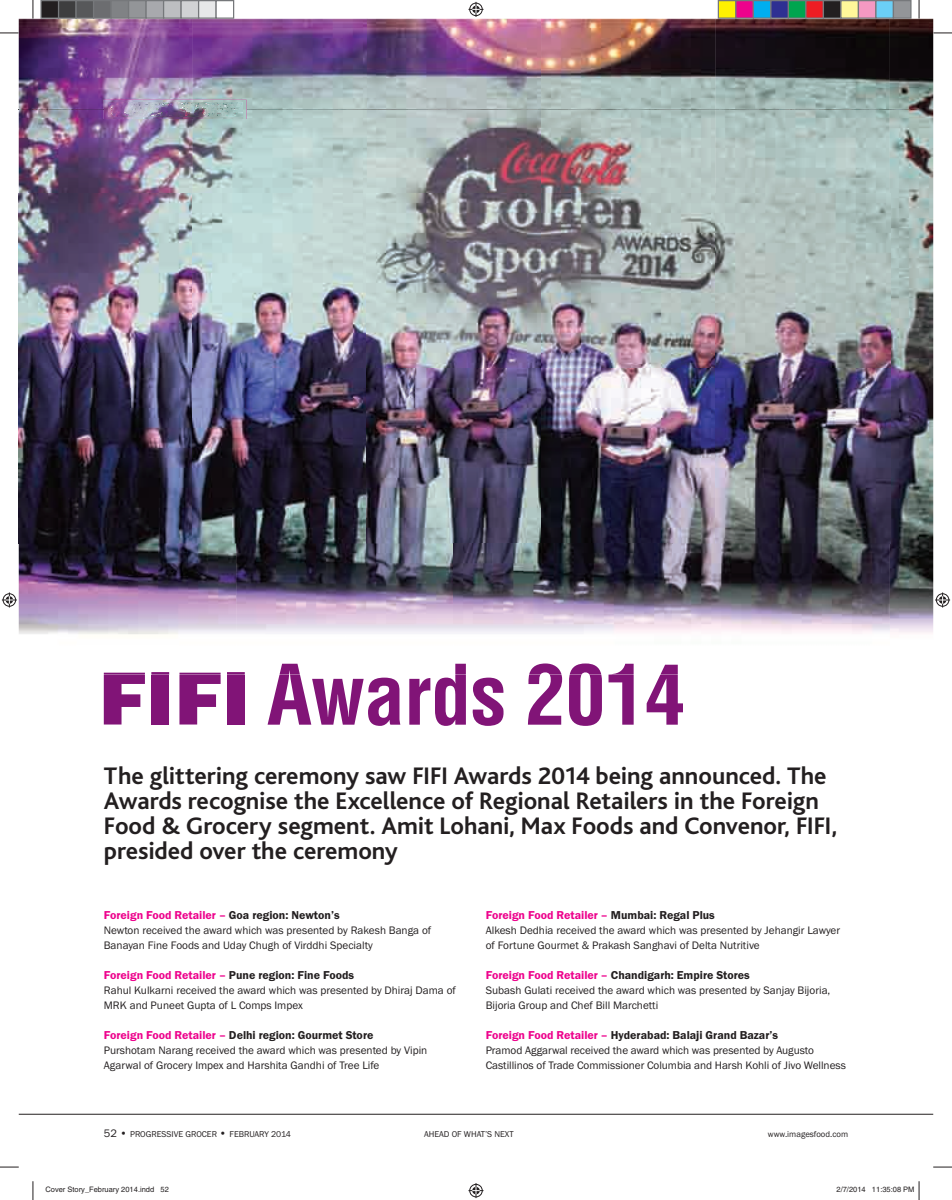
<style>
.page{position:relative;width:952px;height:1200px;background:#fff}
.page>*{position:absolute;margin:0;border:0;box-sizing:border-box;transform-origin:0 0}
.t1{font:700 condensed 81.25px "Helvetica";letter-spacing:-.01em;color:#811477}
.t2{font:700 25px/25px "Bliss";color:#231f20}
.t3{font:900 18.75px "Zurich BT";letter-spacing:-.05em;color:#b5b0cd}
.t4{font:600 11.88px "Franklin Gothic";color:#231f20}
.t5{font:600 11.88px "Franklin Gothic";color:#ed028c}
.t6{font:11.25px/15px "Franklin Gothic";color:#231f20}
.t7{font:8.75px "Franklin Gothic";color:#231f20}
.t8{font:7.5px "Helvetica";color:#231f20}
.s1{color:#9157a3}
.s2{color:#b9bacf}
.s3{color:#968da5}
.s4{color:#c2bed1}
.s5{color:#e9f2f4}
.s6{color:#aecdcb}
.s7{color:#80aea9}
.s8{color:#a0c0ba}
.s9{color:#80b6ad}
.s10{font-weight:900;font-stretch:normal}
.s11{color:#231f20}
.s12{color:#ed028c}
.s13{font-size:11.25px}
</style>
<div class="page">
<hr style="left:19px;top:1114px;width:914px;height:1px;background:#231f20">
<img style="left:19px;top:19px;width:870px;height:524px">
<img style="left:889px;top:19px;width:44px;height:614px">
<img style="left:19px;top:543px;width:435px;height:132px">
<img style="left:454px;top:543px;width:218px;height:91px">
<img style="left:672px;top:543px;width:218px;height:91px">
<img style="left:19px;top:109px;width:900px;height:1px">
<img style="left:104px;top:100px;width:142px;height:19px">
<img style="left:109px;top:102px;width:133px;height:14px">
<img style="left:104px;top:672px;width:141px;height:3px">
<img style="left:267px;top:663px;width:12px;height:12px">
<img style="left:279px;top:663px;width:399px;height:12px">
<svg style="left:0;top:32px;width:19px;height:2px"></svg>
<svg style="left:933px;top:32px;width:19px;height:2px"></svg>
<svg style="left:0;top:1166px;width:19px;height:2px"></svg>
<svg style="left:933px;top:1166px;width:19px;height:2px"></svg>
<svg style="left:32px;top:0;width:2px;height:19px"></svg>
<svg style="left:32px;top:1181px;width:2px;height:19px"></svg>
<svg style="left:918px;top:0;width:2px;height:19px"></svg>
<svg style="left:468px;top:2px;width:15px;height:15px"></svg>
<svg style="left:468px;top:1183px;width:15px;height:15px"></svg>
<svg style="left:2px;top:592px;width:15px;height:15px"></svg>
<svg style="left:935px;top:592px;width:15px;height:15px"></svg>
<div style="left:41px;top:1px;width:18px;height:17px;background:#231f20"></div>
<div style="left:40px;top:0;width:19px;height:19px;border:1px solid #76787b"></div>
<div style="left:59px;top:1px;width:17px;height:17px;background:#3e3e3f"></div>
<div style="left:58px;top:0;width:19px;height:19px;border:1px solid #76787b"></div>
<div style="left:76px;top:1px;width:18px;height:17px;background:#57585a"></div>
<div style="left:75px;top:0;width:19px;height:19px;border:1px solid #76787b"></div>
<div style="left:94px;top:1px;width:17px;height:17px;background:#6c6d70"></div>
<div style="left:93px;top:0;width:19px;height:19px;border:1px solid #76787b"></div>
<div style="left:111px;top:1px;width:18px;height:17px;background:#808285"></div>
<div style="left:110px;top:0;width:19px;height:19px;border:1px solid #76787b"></div>
<div style="left:129px;top:1px;width:17px;height:17px;background:#939598"></div>
<div style="left:128px;top:0;width:19px;height:19px;border:1px solid #76787b"></div>
<div style="left:146px;top:1px;width:18px;height:17px;background:#a8a9ad"></div>
<div style="left:145px;top:0;width:19px;height:19px;border:1px solid #76787b"></div>
<div style="left:164px;top:1px;width:17px;height:17px;background:#bdbec1"></div>
<div style="left:163px;top:0;width:19px;height:19px;border:1px solid #76787b"></div>
<div style="left:181px;top:1px;width:18px;height:17px;background:#d1d2d4"></div>
<div style="left:180px;top:0;width:19px;height:19px;border:1px solid #76787b"></div>
<div style="left:199px;top:1px;width:17px;height:17px;background:#e7e8e9"></div>
<div style="left:198px;top:0;width:19px;height:19px;border:1px solid #76787b"></div>
<div style="left:215px;top:0;width:19px;height:19px;border:1px solid #76787b"></div>
<div style="left:718px;top:1px;width:18px;height:17px;background:#fff101"></div>
<div style="left:718px;top:0;width:18px;height:19px;border:1px solid #76787b"></div>
<div style="left:736px;top:1px;width:17px;height:17px;background:#ed028c"></div>
<div style="left:735px;top:0;width:19px;height:19px;border:1px solid #76787b"></div>
<div style="left:753px;top:1px;width:18px;height:17px;background:#00aeef"></div>
<div style="left:752px;top:0;width:19px;height:19px;border:1px solid #76787b"></div>
<div style="left:771px;top:1px;width:17px;height:17px;background:#2e3092"></div>
<div style="left:770px;top:0;width:19px;height:19px;border:1px solid #76787b"></div>
<div style="left:788px;top:1px;width:18px;height:17px;background:#00a54f"></div>
<div style="left:788px;top:0;width:18px;height:19px;border:1px solid #76787b"></div>
<div style="left:806px;top:1px;width:17px;height:17px;background:#ee1d23"></div>
<div style="left:805px;top:0;width:19px;height:19px;border:1px solid #76787b"></div>
<div style="left:823px;top:1px;width:18px;height:17px;background:#231f20"></div>
<div style="left:822px;top:0;width:19px;height:19px;border:1px solid #76787b"></div>
<div style="left:841px;top:1px;width:17px;height:17px;background:#fff79a"></div>
<div style="left:840px;top:0;width:19px;height:19px;border:1px solid #76787b"></div>
<div style="left:858px;top:1px;width:18px;height:17px;background:#f499c2"></div>
<div style="left:858px;top:0;width:18px;height:19px;border:1px solid #76787b"></div>
<div style="left:876px;top:1px;width:17px;height:17px;background:#6bcff6"></div>
<div style="left:875px;top:0;width:19px;height:19px;border:1px solid #76787b"></div>
<div style="left:893px;top:1px;width:18px;height:17px;background:#939598"></div>
<div style="left:892px;top:0;width:19px;height:19px;border:1px solid #76787b"></div>
<svg style="left:918px;top:1181px;width:2px;height:19px"></svg>
<h3 class="t3" style="left:108px;top:103px;width:136px">C<span class="s1">O</span><span class="s2">V</span><span class="s3">E</span><span class="s4">R</span> <span class="s5">S</span><span class="s6">T</span><span class="s7">O</span><span class="s8">R</span><span class="s9">Y</span></h3>
<h1 class="t1" style="left:99px;top:664px;width:588px"><span class="s10">FIFI</span> Awards 2014</h1>
<h2 class="t2" style="left:104px;top:765px;width:735px">The glittering ceremony saw FIFI Awards 2014 being announced. The Awards recognise the Excellence of Regional Retailers in the Foreign Food &amp; Grocery segment. Amit Lohani, Max Foods and Convenor, FIFI, presided over the ceremony</h2>
<p class="t5" style="left:104px;top:910px;width:237px">Foreign Food Retailer – <span class="s11">Goa region: Newton’s</span></p>
<p class="t6" style="left:104px;top:923px;width:329px">Newton received the award which was presented by Rakesh Banga of<br>Banayan Fine Foods and Uday Chugh of Virddhi Specialty</p>
<p class="t5" style="left:104px;top:970px;width:252px">Foreign Food Retailer – <span class="s11">Pune region: Fine Foods</span></p>
<p class="t6" style="left:104px;top:983px;width:354px">Rahul Kulkarni received the award which was presented by Dhiraj Dama of<br>MRK and Puneet Gupta of L Comps Impex</p>
<p class="t4" style="left:104px;top:1030px;width:271px"><span class="s12">Foreign Food Retailer –</span> Delhi region: Gourmet Store</p>
<p class="t6" style="left:104px;top:1043px;width:325px">Purshotam Narang received the award which was presented by Vipin<br>Agarwal of Grocery Impex and Harshita Gandhi of Tree Life</p>
<p class="t5" style="left:486px;top:910px;width:231px">Foreign Food Retailer – <span class="s11">Mumbai: Regal Plus</span></p>
<p class="t6" style="left:486px;top:923px;width:356px">Alkesh Dedhia received the award which was presented by Jehangir Lawyer of Fortune Gourmet &amp; Prakash Sanghavi of Delta Nutritive</p>
<p class="t4" style="left:486px;top:970px;width:266px"><span class="s12">Foreign Food Retailer –</span> Chandigarh: Empire Stores</p>
<p class="t6" style="left:486px;top:983px;width:346px">Subash Gulati received the award which was presented by Sanjay Bijoria,<br>Bijoria Group and Chef Bill Marchetti</p>
<p class="t4" style="left:486px;top:1030px;width:294px"><span class="s12">Foreign Food Retailer –</span> Hyderabad: Balaji Grand Bazar’s</p>
<p class="t6" style="left:486px;top:1043px;width:362px">Pramod Aggarwal received the award which was presented by Augusto<br>Castillinos of Trade Commissioner Columbia and Harsh Kohli of Jivo Wellness</p>
<p class="t7" style="left:104px;top:1131px;width:189px"><span class="s13">52 •</span> PROGRESSIVE GROCER <span class="s13">•</span> FEBRUARY 2014</p>
<p class="t7" style="left:424px;top:1131px;width:91px">AHEAD OF WHAT’S NEXT</p>
<p class="t7" style="left:768px;top:1131px;width:82px">www.imagesfood.com</p>
<p class="t8" style="left:45px;top:1187px;width:125px">Cover Story_February 2014.indd 52</p>
<p class="t8" style="left:836px;top:1187px;width:79px">2/7/2014 11:35:08 PM</p>
</div>
